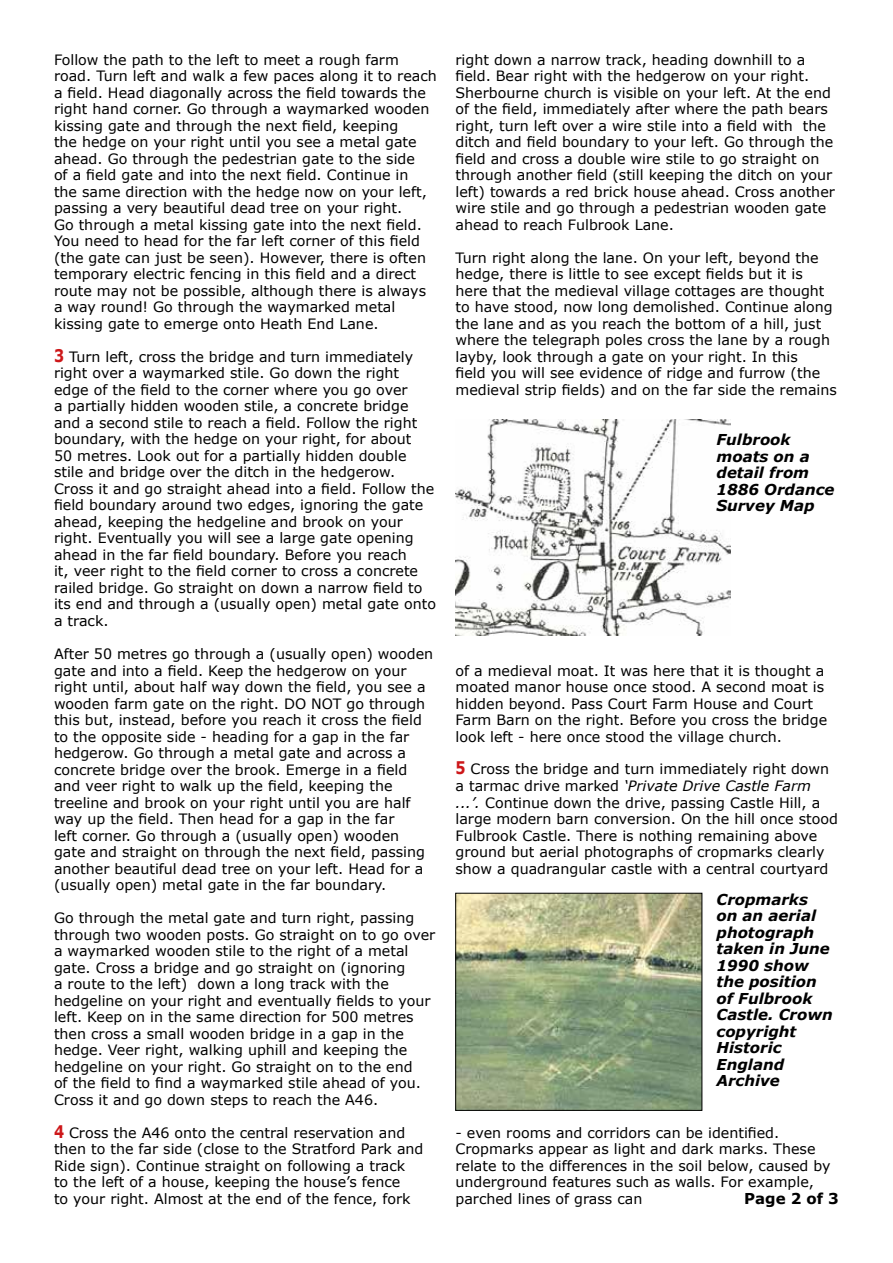
<style>
.page{position:relative;width:893px;height:1263px;background:#fff}
.page>*{position:absolute;margin:0;border:0;box-sizing:border-box;transform-origin:0 0}
.t1{font:italic 700 15px/16.5px "Verdana";color:#000}
.t2{font:700 15px "Verdana";color:#000}
.t3{font:14.25px/16.5px "Verdana";color:#000}
.s1{font-weight:700;font-size:17.4px;color:#cd1719}
.s2{font-style:italic}
</style>
<div class="page">
<img style="left:457px;top:895px;width:243px;height:213px">
<div style="left:455px;top:893px;width:247px;height:217px;border:1px solid #000"></div>
<img style="left:455px;top:420px;width:275px;height:216px">
<p class="t3" style="left:54px;top:52px;width:384px">Follow the path to the left to meet a rough farm road. Turn left and walk a few paces along it to reach a field. Head diagonally across the field towards the right hand corner. Go through a waymarked wooden kissing gate and through the next field, keeping<br>the hedge on your right until you see a metal gate ahead. Go through the pedestrian gate to the side<br>of a field gate and into the next field. Continue in<br>the same direction with the hedge now on your left, passing a very beautiful dead tree on your right.<br>Go through a metal kissing gate into the next field.<br>You need to head for the far left corner of this field (the gate can just be seen). However, there is often temporary electric fencing in this field and a direct route may not be possible, although there is always a way round! Go through the waymarked metal kissing gate to emerge onto Heath End Lane.</p>
<p class="t3" style="left:54px;top:349px;width:383px"><span class="s1">3</span> Turn left, cross the bridge and turn immediately right over a waymarked stile. Go down the right edge of the field to the corner where you go over<br>a partially hidden wooden stile, a concrete bridge and a second stile to reach a field. Follow the right boundary, with the hedge on your right, for about<br>50 metres. Look out for a partially hidden double stile and bridge over the ditch in the hedgerow.<br>Cross it and go straight ahead into a field. Follow the field boundary around two edges, ignoring the gate ahead, keeping the hedgeline and brook on your right. Eventually you will see a large gate opening ahead in the far field boundary. Before you reach<br>it, veer right to the field corner to cross a concrete railed bridge. Go straight on down a narrow field to its end and through a (usually open) metal gate onto a track.</p>
<p class="t3" style="left:54px;top:646px;width:381px">After 50 metres go through a (usually open) wooden gate and into a field. Keep the hedgerow on your right until, about half way down the field, you see a wooden farm gate on the right. DO NOT go through this but, instead, before you reach it cross the field to the opposite side - heading for a gap in the far hedgerow. Go through a metal gate and across a concrete bridge over the brook. Emerge in a field and veer right to walk up the field, keeping the treeline and brook on your right until you are half way up the field. Then head for a gap in the far<br>left corner. Go through a (usually open) wooden gate and straight on through the next field, passing another beautiful dead tree on your left. Head for a (usually open) metal gate in the far boundary.</p>
<p class="t3" style="left:54px;top:910px;width:383px">Go through the metal gate and turn right, passing through two wooden posts. Go straight on to go over a waymarked wooden stile to the right of a metal gate. Cross a bridge and go straight on (ignoring<br>a route to the left) down a long track with the hedgeline on your right and eventually fields to your left. Keep on in the same direction for 500 metres then cross a small wooden bridge in a gap in the hedge. Veer right, walking uphill and keeping the hedgeline on your right. Go straight on to the end<br>of the field to find a waymarked stile ahead of you.<br>Cross it and go down steps to reach the A46.</p>
<p class="t3" style="left:54px;top:1124px;width:371px"><span class="s1">4</span> Cross the A46 onto the central reservation and then to the far side (close to the Stratford Park and Ride sign). Continue straight on following a track<br>to the left of a house, keeping the house’s fence<br>to your right. Almost at the end of the fence, fork</p>
<p class="t3" style="left:455px;top:52px;width:381px">right down a narrow track, heading downhill to a field. Bear right with the hedgerow on your right.<br>Sherbourne church is visible on your left. At the end of the field, immediately after where the path bears right, turn left over a wire stile into a field with the ditch and field boundary to your left. Go through the field and cross a double wire stile to go straight on through another field (still keeping the ditch on your left) towards a red brick house ahead. Cross another wire stile and go through a pedestrian wooden gate ahead to reach Fulbrook Lane.</p>
<p class="t3" style="left:455px;top:250px;width:383px">Turn right along the lane. On your left, beyond the hedge, there is little to see except fields but it is here that the medieval village cottages are thought to have stood, now long demolished. Continue along the lane and as you reach the bottom of a hill, just where the telegraph poles cross the lane by a rough layby, look through a gate on your right. In this<br>field you will see evidence of ridge and furrow (the medieval strip fields) and on the far side the remains</p>
<p class="t1" style="left:716px;top:432px;width:119px">Fulbrook moats on a detail from<br>1886 Ordance<br>Survey Map</p>
<p class="t3" style="left:455px;top:662px;width:373px">of a medieval moat. It was here that it is thought a moated manor house once stood. A second moat is hidden beyond. Pass Court Farm House and Court Farm Barn on the right. Before you cross the bridge look left - here once stood the village church.</p>
<p class="t3" style="left:455px;top:761px;width:384px"><span class="s1">5</span> Cross the bridge and turn immediately right down a tarmac drive marked <span class="s2">‘Private Drive Castle Farm ...’.</span> Continue down the drive, passing Castle Hill, a large modern barn conversion. On the hill once stood Fulbrook Castle. There is nothing remaining above ground but aerial photographs of cropmarks clearly show a quadrangular castle with a central courtyard</p>
<p class="t1" style="left:716px;top:891px;width:118px">Cropmarks<br>on an aerial photograph taken in June<br>1990 show the position of Fulbrook<br>Castle. Crown copyright<br>Historic<br>England<br>Archive</p>
<p class="t3" style="left:455px;top:1124px;width:377px">- even rooms and corridors can be identified.<br>Cropmarks appear as light and dark marks. These relate to the differences in the soil below, caused by underground features such as walls. For example, parched lines of grass can</p>
<p class="t2" style="left:744px;top:1189px;width:96px">Page 2 of 3</p>
</div>
